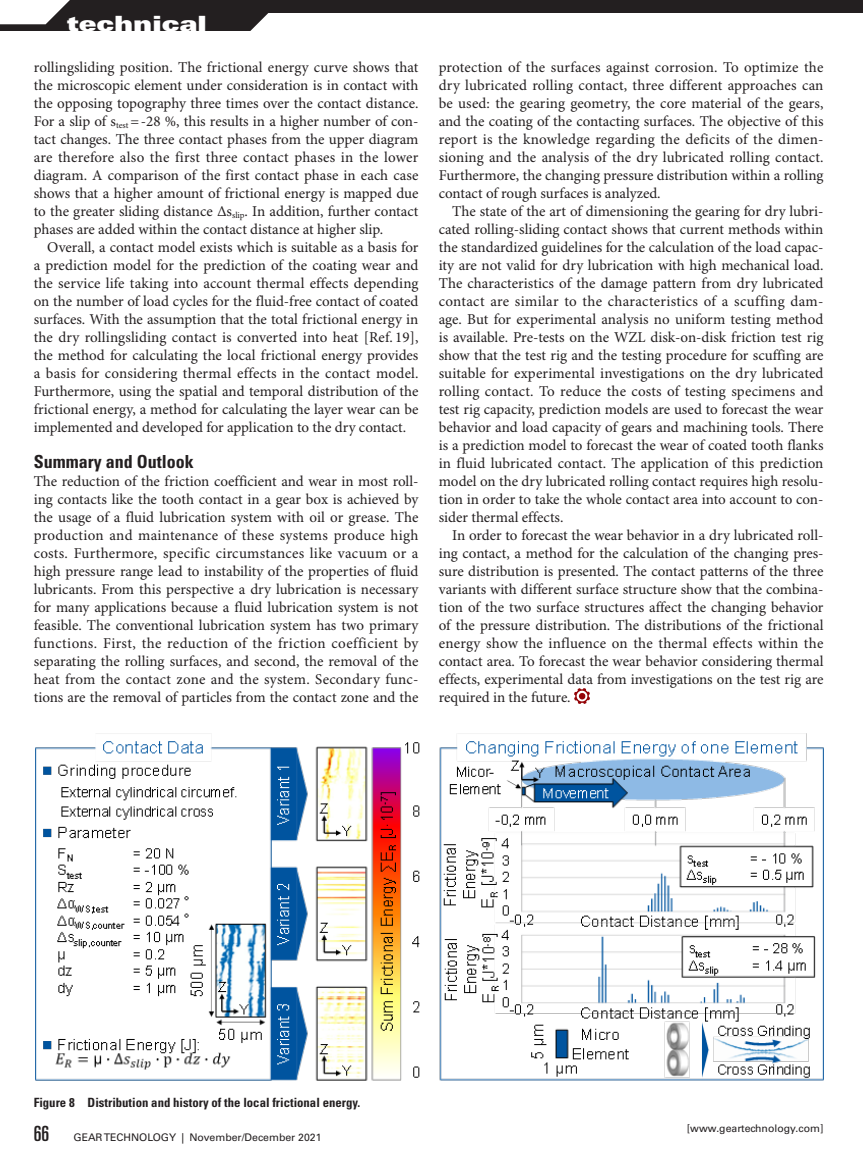
<style>
.page{position:relative;width:864px;height:1161px;background:#fff}
.page>*{position:absolute;margin:0;border:0;box-sizing:border-box;transform-origin:0 0}
.t1{font:21px "Univers LT Std X Black Ex";color:#fff}
.Body_Text_-_Para_Hea{font:700 condensed 18px "Univers LT Std";color:#231f20}
.Body_Text{font:15px/18px "Minion Pro";letter-spacing:-.005em;color:#231f20;text-align:justify}
.Body_Text_After_Head{font:15px/18px "Minion Pro";letter-spacing:-.005em;color:#231f20;text-align:justify}
.Figure_Table_Caption{font:700 condensed 12.75px "Univers LT Std";color:#231f20}
.t2{font:10.5px "Univers LT Std";color:#231f20}
.s1{font-stretch:ultra-condensed;font-size:21px}
</style>
<div class="page">
<img style="left:574px;top:688px;width:15px;height:16px">
<img style="left:35px;top:733px;width:789px;height:348px">
<div style="left:0;top:0;width:301px;height:31px;background:#231f20"></div>
<svg style="left:250px;top:14px;width:51px;height:17px"></svg>
<div style="left:264px;top:0;width:599px;height:14px;background:#231f20"></div>
<svg style="left:0;top:0;width:70px;height:24px"></svg>
<h1 class="t1" style="left:67px;top:11px;width:141px">technical</h1>
<p class="Body_Text" style="left:34px;top:59px;width:386px">rollingsliding position. The frictional energy curve shows that the microscopic element under consideration is in contact with the opposing topography three times over the contact distance.<br>For a slip of s<sub>test</sub> =-28 %, this results in a higher number of con&shy;tact changes. The three contact phases from the upper diagram are therefore also the first three contact phases in the lower diagram. A comparison of the first contact phase in each case shows that a higher amount of frictional energy is mapped due to the greater sliding distance Δs<sub>slip</sub>. In addition, further contact phases are added within the contact distance at higher slip.</p>
<p class="Body_Text" style="left:34px;top:239px;width:386px;text-indent:14px">Overall, a contact model exists which is suitable as a basis for a prediction model for the prediction of the coating wear and the service life taking into account thermal effects depending on the number of load cycles for the fluid-free contact of coated surfaces. With the assumption that the total frictional energy in the dry rollingsliding contact is converted into heat [Ref. 19], the method for calculating the local frictional energy provides a basis for considering thermal effects in the contact model.<br>Furthermore, using the spatial and temporal distribution of the frictional energy, a method for calculating the layer wear can be implemented and developed for application to the dry contact.</p>
<p class="Body_Text_-_Para_Hea" style="left:34px;top:451px;width:161px">Summary and Outlook</p>
<p class="Body_Text_After_Head" style="left:34px;top:473px;width:386px">The reduction of the friction coefficient and wear in most roll&shy;ing contacts like the tooth contact in a gear box is achieved by the usage of a fluid lubrication system with oil or grease. The production and maintenance of these systems produce high costs. Furthermore, specific circumstances like vacuum or a high pressure range lead to instability of the properties of fluid lubricants. From this perspective a dry lubrication is necessary for many applications because a fluid lubrication system is not feasible. The conventional lubrication system has two primary functions. First, the reduction of the friction coefficient by separating the rolling surfaces, and second, the removal of the heat from the contact zone and the system. Secondary func&shy;tions are the removal of particles from the contact zone and the</p>
<p class="Body_Text_After_Head" style="left:439px;top:59px;width:386px">protection of the surfaces against corrosion. To optimize the dry lubricated rolling contact, three different approaches can be used: the gearing geometry, the core material of the gears, and the coating of the contacting surfaces. The objective of this report is the knowledge regarding the deficits of the dimen&shy;sioning and the analysis of the dry lubricated rolling contact.<br>Furthermore, the changing pressure distribution within a rolling contact of rough surfaces is analyzed.</p>
<p class="Body_Text" style="left:439px;top:203px;width:386px;text-indent:14px">The state of the art of dimensioning the gearing for dry lubri&shy;cated rolling-sliding contact shows that current methods within the standardized guidelines for the calculation of the load capac&shy;ity are not valid for dry lubrication with high mechanical load.<br>The characteristics of the damage pattern from dry lubricated contact are similar to the characteristics of a scuffing dam&shy;age. But for experimental analysis no uniform testing method is available. Pre-tests on the WZL disk-on-disk friction test rig show that the test rig and the testing procedure for scuffing are suitable for experimental investigations on the dry lubricated rolling contact. To reduce the costs of testing specimens and test rig capacity, prediction models are used to forecast the wear behavior and load capacity of gears and machining tools. There is a prediction model to forecast the wear of coated tooth flanks in fluid lubricated contact. The application of this prediction model on the dry lubricated rolling contact requires high resolu&shy;tion in order to take the whole contact area into account to con&shy;sider thermal effects.</p>
<p class="Body_Text" style="left:439px;top:527px;width:386px;text-indent:14px">In order to forecast the wear behavior in a dry lubricated roll&shy;ing contact, a method for the calculation of the changing pres&shy;sure distribution is presented. The contact patterns of the three variants with different surface structure show that the combina&shy;tion of the two surface structures affect the changing behavior of the pressure distribution. The distributions of the frictional energy show the influence on the thermal effects within the contact area. To forecast the wear behavior considering thermal effects, experimental data from investigations on the test rig are required in the future.</p>
<p class="Figure_Table_Caption" style="left:34px;top:1095px;width:328px">Figure 8 Distribution and history of the local frictional energy.</p>
<p class="t2" style="left:34px;top:1131px;width:289px"><span class="s1">66</span> GEAR TECHNOLOGY | November/December 2021</p>
<p class="t2" style="left:687px;top:1122px;width:138px">[www.geartechnology.com]</p>
</div>
